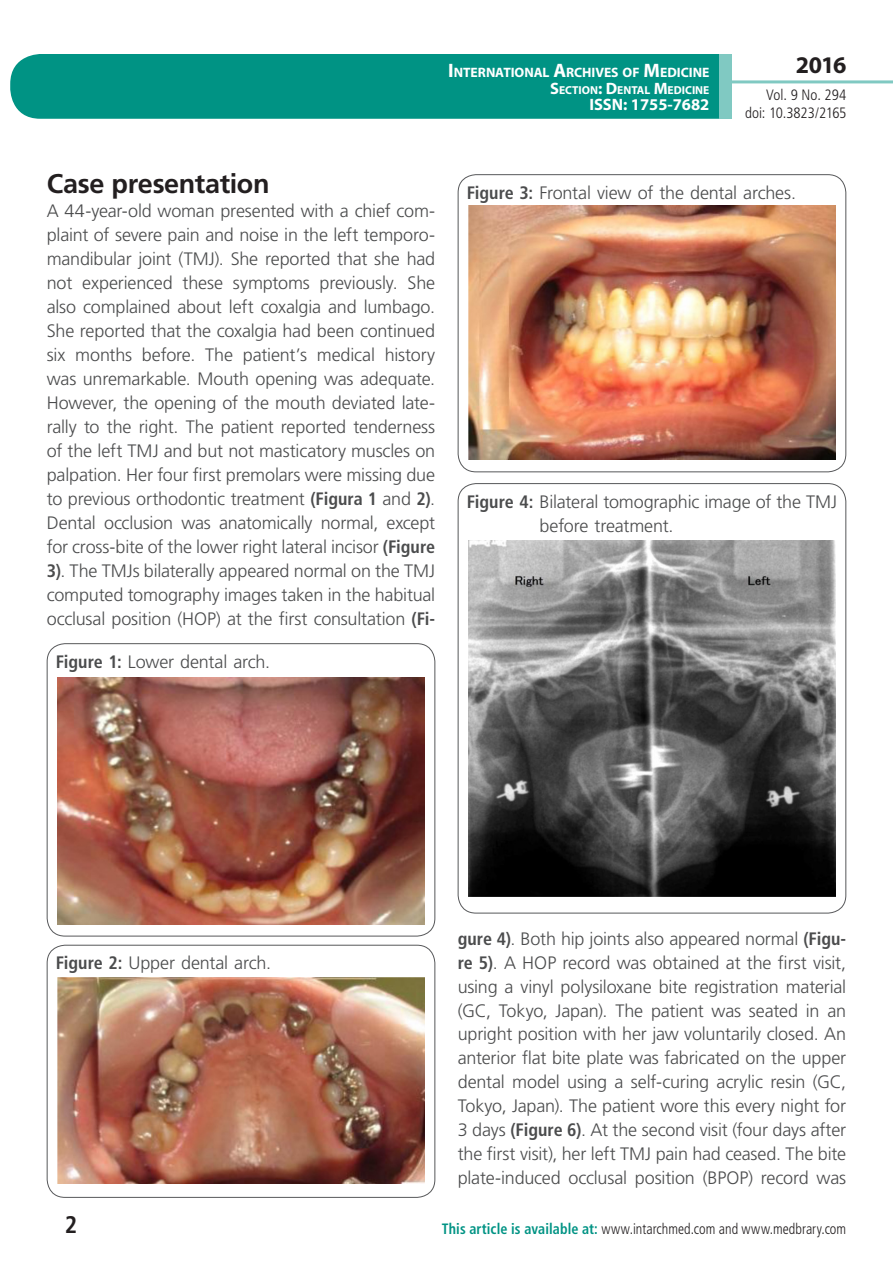
<style>
.page{position:relative;width:893px;height:1263px;background:#fff}
.page>*{position:absolute;margin:0;border:0;box-sizing:border-box;transform-origin:0 0}
.t1{font:700 27px "Frutiger LT Std";letter-spacing:-.015em;color:#231f20}
.t2{font:700 24px "Myriad Pro";color:#231f20}
.t3{font:700 condensed 24px "Frutiger LT Std";color:#231f20}
.t4{font:300 18px/24px "Frutiger LT Std";letter-spacing:-.01em;color:#4b4c4d;text-align:justify}
.t5{font:700 16.5px "Myriad Pro";color:#fff}
.t6{font:300 condensed 15px "Frutiger LT Std";letter-spacing:.005em;color:#231f20;scale:.94 1}
.t7{font:300 condensed 15px/18px "Frutiger LT Std";letter-spacing:.005em;color:#231f20;text-align:right}
.t8{font:700 13.65px "Myriad Pro";letter-spacing:-.005em;color:#fff}
.t9{font:700 11.55px "Myriad Pro";color:#fff}
.s1{font-size:19.5px}
.s2{font-size:16.5px}
.s3{font-weight:700;font-stretch:condensed}
.s4{font-weight:700;color:#009384}
</style>
<div class="page">
<div style="left:10px;top:54px;width:775px;height:65px;background:#009384;border-radius:30px"></div>
<div style="left:732px;top:0;width:161px;height:157px;background:#fff"></div>
<hr style="left:730px;top:80px;width:163px;height:3px;background:#80c9c2">
<div style="left:719px;top:54px;width:13px;height:65px;background:#80c9c2"></div>
<div style="left:47px;top:643px;width:388px;height:293px;border:1px solid #57585a;border-radius:18px"></div>
<img style="left:58px;top:677px;width:366px;height:247px">
<div style="left:47px;top:945px;width:388px;height:253px;border:1px solid #57585a;border-radius:18px"></div>
<img style="left:58px;top:977px;width:366px;height:207px">
<div style="left:458px;top:174px;width:388px;height:298px;border:1px solid #57585a;border-radius:18px"></div>
<img style="left:469px;top:206px;width:366px;height:254px">
<img style="left:469px;top:541px;width:366px;height:355px">
<p class="t8" style="left:448px;top:64px;width:263px"><span class="s1">I</span>NTERNATIONAL <span class="s1">A</span>RCHIVES OF <span class="s1">M</span>EDICINE</p>
<p class="t9" style="left:550px;top:82px;width:161px"><span class="s2">S</span>ECTION<span class="s2">: D</span>ENTAL <span class="s2">M</span>EDICINE</p>
<p class="t5" style="left:589px;top:94px;width:122px">ISSN: 1755-7682</p>
<h2 class="t2" style="left:796px;top:49px;width:52px">2016</h2>
<p class="t7" style="left:745px;top:86px;width:103px">Vol. 9 No. 294 doi: 10.3823/2165</p>
<h1 class="t1" style="left:47px;top:167px;width:224px">Case presentation</h1>
<p class="t4" style="left:47px;top:199px;width:390px">A 44-year-old woman presented with a chief com&shy;plaint of severe pain and noise in the left temporo&shy;mandibular joint (TMJ). She reported that she had not experienced these symptoms previously. She also complained about left coxalgia and lumbago.<br>She reported that the coxalgia had been continued six months before. The patient’s medical history was unremarkable. Mouth opening was adequate.<br>However, the opening of the mouth deviated late&shy;rally to the right. The patient reported tenderness of the left TMJ and but not masticatory muscles on palpation. Her four first premolars were missing due to previous orthodontic treatment <span class="s3">(Figura 1</span> and <span class="s3">2)</span>.<br>Dental occlusion was anatomically normal, except for cross-bite of the lower right lateral incisor <span class="s3">(Figure 3)</span>. The TMJs bilaterally appeared normal on the TMJ computed tomography images taken in the habitual occlusal position (HOP) at the first consultation <span class="s3">(Fi-</span></p>
<p class="t4" style="left:56px;top:650px;width:216px"><span class="s3">Figure 1:</span> Lower dental arch.</p>
<p class="t4" style="left:467px;top:181px;width:331px"><span class="s3">Figure 3:</span> Frontal view of the dental arches.</p>
<p class="t4" style="left:540px;top:490px;width:299px;text-indent:-73px"><span class="s3">Figure 4:</span> Bilateral tomographic image of the TMJ before treatment.</p>
<p class="t4" style="left:56px;top:951px;width:217px"><span class="s3">Figure 2:</span> Upper dental arch.</p>
<p class="t4" style="left:458px;top:926px;width:390px"><span class="s3">gure 4)</span>. Both hip joints also appeared normal <span class="s3">(Figu&shy;re 5)</span>. A HOP record was obtained at the first visit, using a vinyl polysiloxane bite registration material (GC, Tokyo, Japan). The patient was seated in an upright position with her jaw voluntarily closed. An anterior flat bite plate was fabricated on the upper dental model using a self-curing acrylic resin (GC, Tokyo, Japan). The patient wore this every night for 3 days <span class="s3">(Figure 6)</span>. At the second visit (four days after the first visit), her left TMJ pain had ceased. The bite plate-induced occlusal position (BPOP) record was</p>
<h2 class="t3" style="left:65px;top:1210px;width:14px">2</h2>
<p class="t6" style="left:442px;top:1220px;width:432px"><span class="s4">This article is available at:</span> www.intarchmed.com and www.medbrary.com</p>
</div>
